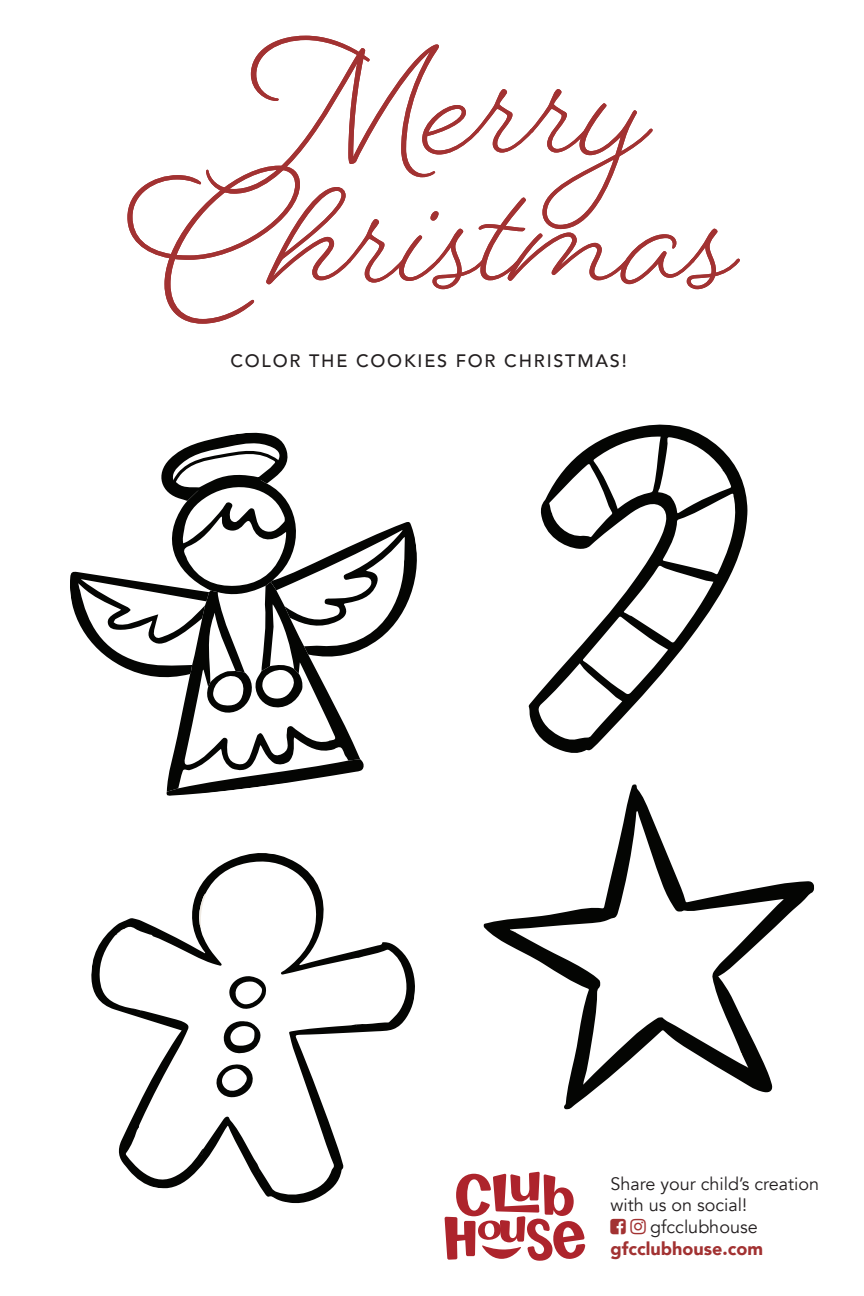
<style>
.page{position:relative;width:864px;height:1296px;background:#fff}
.page>*{position:absolute;margin:0;border:0;box-sizing:border-box;transform-origin:0 0}
.t1{font:175px "Beloved Script";color:#a23232}
.t2{font:18px/21.6px "Avenir";color:#231f20}
.t3{font:500 18px "Avenir";letter-spacing:.1em;color:#231f20}
.t4{font:900 18px "Avenir";color:#a23232}
</style>
<div class="page">
<svg style="left:445px;top:1172px;width:140px;height:89px"></svg>
<svg style="left:70px;top:432px;width:347px;height:364px"></svg>
<svg style="left:529px;top:425px;width:218px;height:328px"></svg>
<svg style="left:91px;top:853px;width:324px;height:351px"></svg>
<svg style="left:198px;top:893px;width:8px;height:35px"></svg>
<svg style="left:117px;top:929px;width:7px;height:6px"></svg>
<svg style="left:221px;top:1021px;width:40px;height:33px"></svg>
<svg style="left:213px;top:1064px;width:43px;height:34px"></svg>
<svg style="left:229px;top:976px;width:37px;height:35px"></svg>
<svg style="left:353px;top:953px;width:10px;height:5px"></svg>
<svg style="left:356px;top:1024px;width:7px;height:2px"></svg>
<svg style="left:323px;top:1134px;width:10px;height:7px"></svg>
<svg style="left:255px;top:1164px;width:4px;height:10px"></svg>
<svg style="left:200px;top:1149px;width:3px;height:6px"></svg>
<svg style="left:136px;top:1127px;width:3px;height:4px"></svg>
<svg style="left:134px;top:1009px;width:7px;height:4px"></svg>
<svg style="left:483px;top:784px;width:331px;height:326px"></svg>
<p class="t1" style="left:215px;top:-14px;width:436px">Merry</p>
<p class="t1" style="left:127px;top:116px;width:611px">Christmas</p>
<p class="t3" style="left:230px;top:345px;width:398px">COLOR THE COOKIES FOR CHRISTMAS!</p>
<p class="t2" style="left:610px;top:1173px;width:210px">Share your child’s creation with us on social!</p>
<p class="t2" style="left:650px;top:1216px;width:109px">gfcclubhouse</p>
<p class="t4" style="left:610px;top:1233px;width:154px">gfcclubhouse.com</p>
</div>
